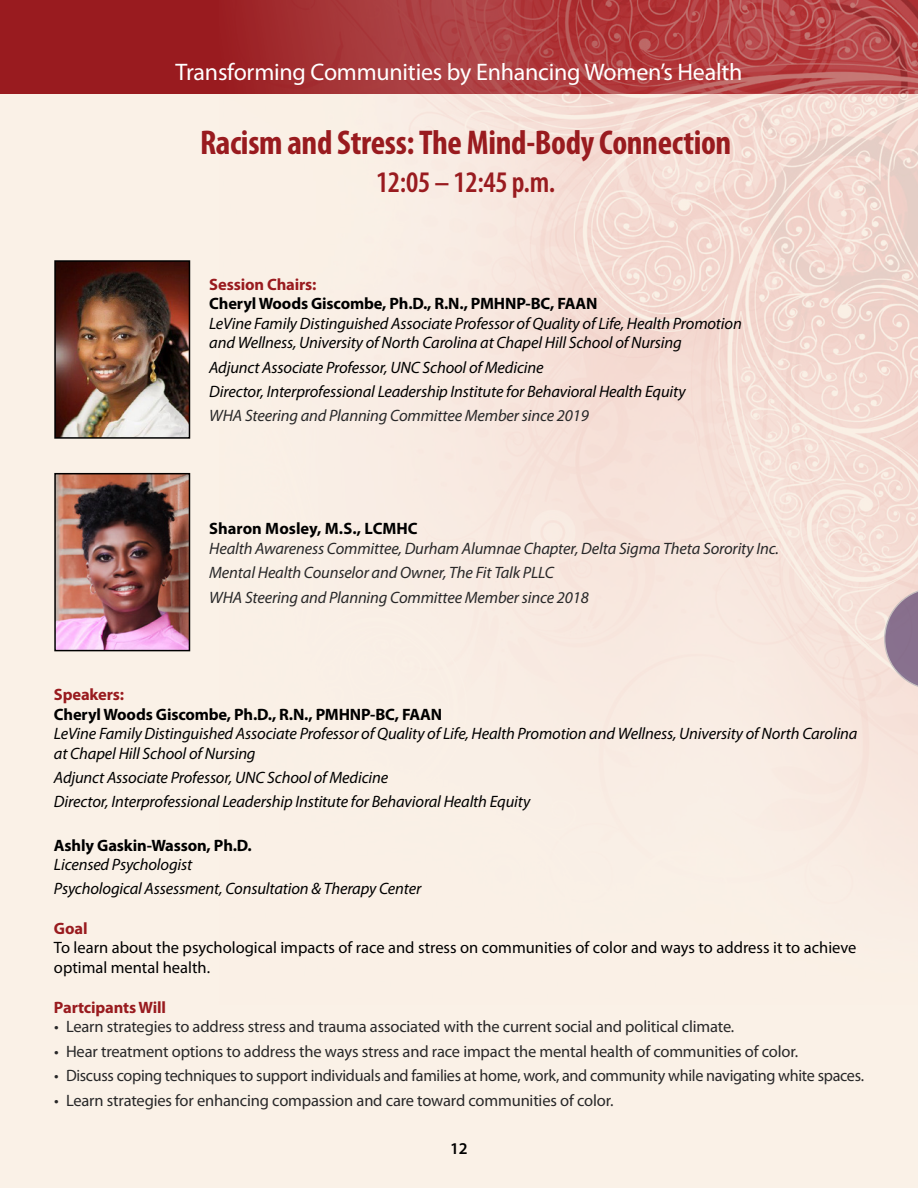
<style>
.page{position:relative;width:918px;height:1188px;background:#faf1e7}
.page>*{position:absolute;margin:0;border:0;box-sizing:border-box;transform-origin:0 0}
.t1{font:700 condensed 34.5px "Myriad Pro";letter-spacing:-.01em;color:#991b1f}
.t2{font:600 condensed 30px "Myriad Pro";letter-spacing:-.01em;color:#991b1f}
.t3{font:24px "Myriad Pro";letter-spacing:-.01em;color:#fff}
.Text1{font:italic 16.5px/19.5px "Myriad Pro";letter-spacing:-.01em;color:#000}
.t4{font:16.5px "Myriad Pro";letter-spacing:-.01em;color:#282829}
.Text1-2{font:italic 16.5px "Myriad Pro";letter-spacing:-.01em;color:#282829}
.Text1-3{font:700 16.5px "Myriad Pro";letter-spacing:-.01em;color:#000}
.Text1-4{font:16.5px/19.5px "Myriad Pro";color:#000}
.t5{font:700 16.5px "Myriad Pro";letter-spacing:-.01em;color:#991b1f}
.t6{font:600 16.5px "Myriad Pro";color:#000}
</style>
<div class="page">
<img style="left:409px;top:94px;width:509px;height:731px">
<div style="left:0;top:0;width:918px;height:94px;background:#991b1f"></div>
<img style="left:255px;top:0;width:663px;height:94px">
<svg style="left:884px;top:588px;width:34px;height:102px;background:#ad96a6"></svg>
<img style="left:57px;top:476px;width:130px;height:172px">
<div style="left:54px;top:473px;width:136px;height:178px;border:2px solid #000"></div>
<img style="left:57px;top:263px;width:130px;height:173px">
<div style="left:54px;top:260px;width:136px;height:179px;border:2px solid #000"></div>
<h3 class="t3" style="left:176px;top:57px;width:568px">Transforming Communities by Enhancing Women’s Health</h3>
<h2 class="t1" style="left:200px;top:121px;width:533px">Racism and Stress: The Mind-Body Connection</h2>
<h2 class="t2" style="left:376px;top:164px;width:181px">12:05 – 12:45 p.m.</h2>
<h3 class="t5" style="left:209px;top:274px;width:109px">Session Chairs:</h3>
<p class="Text1-3" style="left:209px;top:293px;width:390px">Cheryl Woods Giscombe, Ph.D., R.N., PMHNP-BC, FAAN</p>
<p class="Text1" style="left:209px;top:313px;width:534px">LeVine Family Distinguished Associate Professor of Quality of Life, Health Promotion and Wellness, University of North Carolina at Chapel Hill School of Nursing</p>
<p class="Text1" style="left:209px;top:357px;width:336px">Adjunct Associate Professor, UNC School of Medicine</p>
<p class="Text1" style="left:209px;top:381px;width:478px">Director, Interprofessional Leadership Institute for Behavioral Health Equity</p>
<p class="Text1-2" style="left:209px;top:406px;width:381px">WHA Steering and Planning Committee Member since 2019</p>
<p class="Text1-3" style="left:209px;top:518px;width:210px">Sharon Mosley, M.S., LCMHC</p>
<p class="Text1-2" style="left:209px;top:538px;width:571px">Health Awareness Committee, Durham Alumnae Chapter, Delta Sigma Theta Sorority Inc.</p>
<p class="Text1-2" style="left:209px;top:563px;width:346px">Mental Health Counselor and Owner, The Fit Talk PLLC</p>
<p class="Text1-2" style="left:209px;top:587px;width:381px">WHA Steering and Planning Committee Member since 2018</p>
<h3 class="t5" style="left:54px;top:684px;width:72px">Speakers:</h3>
<p class="Text1-3" style="left:54px;top:704px;width:390px">Cheryl Woods Giscombe, Ph.D., R.N., PMHNP-BC, FAAN</p>
<p class="Text1" style="left:54px;top:724px;width:805px">LeVine Family Distinguished Associate Professor of Quality of Life, Health Promotion and Wellness, University of North Carolina at Chapel Hill School of Nursing</p>
<p class="Text1" style="left:54px;top:767px;width:336px">Adjunct Associate Professor, UNC School of Medicine</p>
<p class="Text1" style="left:54px;top:791px;width:478px">Director, Interprofessional Leadership Institute for Behavioral Health Equity</p>
<p class="Text1-3" style="left:54px;top:834px;width:199px">Ashly Gaskin-Wasson, Ph.D.</p>
<p class="Text1" style="left:54px;top:855px;width:140px">Licensed Psychologist</p>
<p class="Text1" style="left:54px;top:879px;width:369px">Psychological Assessment, Consultation &amp; Therapy Center</p>
<h3 class="t5" style="left:54px;top:918px;width:35px">Goal</h3>
<p class="Text1-4" style="left:54px;top:938px;width:804px">To learn about the psychological impacts of race and stress on communities of color and ways to address it to achieve optimal mental health.</p>
<h3 class="t5" style="left:54px;top:996px;width:113px">Partcipants Will</h3>
<p class="t4" style="left:54px;top:1017px;width:682px">• Learn strategies to address stress and trauma associated with the current social and political climate.</p>
<p class="t4" style="left:54px;top:1041px;width:746px">• Hear treatment options to address the ways stress and race impact the mental health of communities of color.</p>
<p class="t4" style="left:54px;top:1066px;width:812px">• Discuss coping techniques to support individuals and families at home, work, and community while navigating white spaces.</p>
<p class="t4" style="left:54px;top:1090px;width:561px">• Learn strategies for enhancing compassion and care toward communities of color.</p>
<p class="t6" style="left:450px;top:1138px;width:19px">12</p>
</div>
